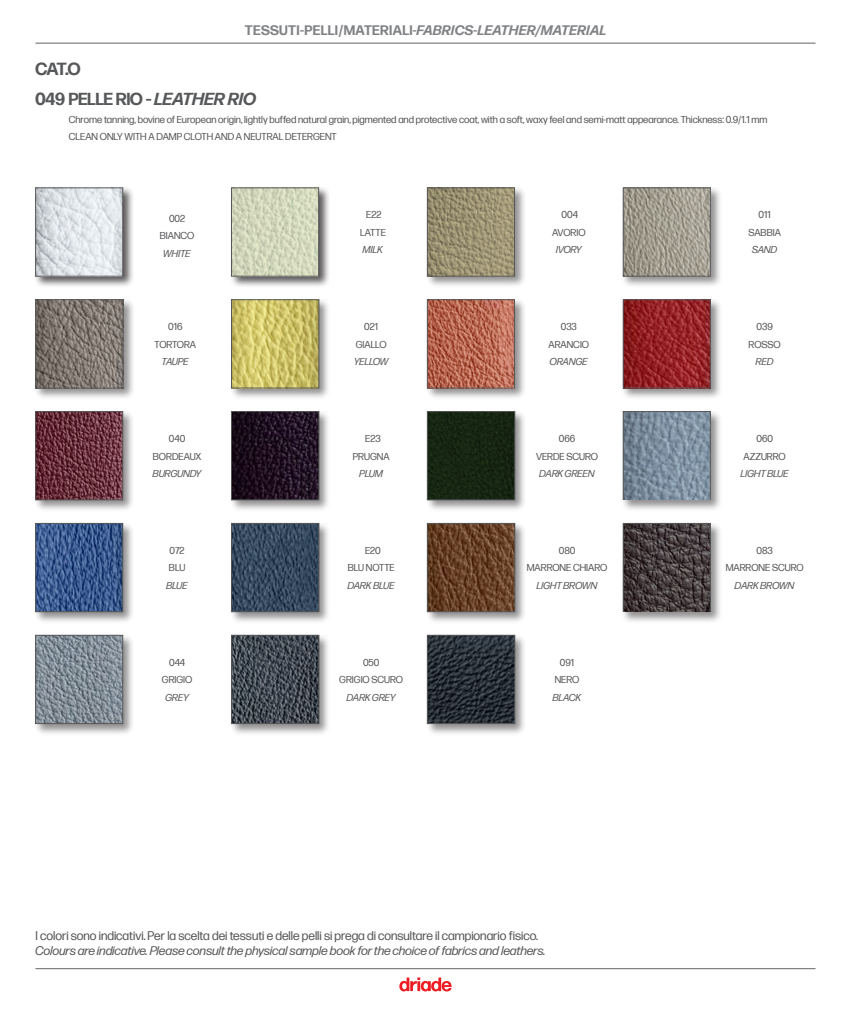
<style>
.page{position:relative;width:851px;height:1028px;background:#fff}
.page>*{position:absolute;margin:0;border:0;box-sizing:border-box;transform-origin:0 0}
.t1{font:700 17.5px "Forma Banner";color:#57585a}
.t2{font:italic 700 17.38px "Forma FB Deck";color:#57585a}
.t3{font:italic 700 13.75px "Forma FB Deck";letter-spacing:.025em;color:#808285}
.t4{font:12.5px "Forma Deck";color:#57585a}
.t5{font:italic 12.5px "Forma FB Deck";color:#57585a}
.t6{font:10px "Forma Deck";color:#57585a}
.t7{font:italic 10px "Forma FB Deck";color:#57585a}
.s1{font-family:"Forma Deck";font-style:normal}
.s2{font-family:"Forma Banner";font-style:normal;font-size:17.5px}
.s3{font-family:"Forma Banner";font-style:normal}
</style>
<div class="page">
<hr style="left:35px;top:43px;width:780px;height:1px;background:#808285">
<hr style="left:35px;top:968px;width:780px;height:1px;background:#808285">
<div style="left:34px;top:298px;width:101px;height:102px;background:#231f20;opacity:.5"></div>
<img style="left:37px;top:301px;width:84px;height:85px">
<div style="left:35px;top:299px;width:88px;height:89px;border:1px solid #57585a"></div>
<div style="left:229px;top:298px;width:102px;height:102px;background:#231f20;opacity:.5"></div>
<img style="left:233px;top:301px;width:84px;height:85px">
<div style="left:231px;top:299px;width:88px;height:89px;border:1px solid #57585a"></div>
<div style="left:229px;top:409px;width:102px;height:103px;background:#231f20;opacity:.5"></div>
<img style="left:233px;top:413px;width:84px;height:85px">
<div style="left:231px;top:411px;width:88px;height:89px;border:1px solid #57585a"></div>
<div style="left:229px;top:521px;width:102px;height:102px;background:#231f20;opacity:.5"></div>
<img style="left:233px;top:525px;width:84px;height:85px">
<div style="left:231px;top:523px;width:88px;height:89px;border:1px solid #57585a"></div>
<div style="left:229px;top:633px;width:102px;height:102px;background:#231f20;opacity:.5"></div>
<img style="left:233px;top:637px;width:84px;height:84px">
<div style="left:231px;top:635px;width:88px;height:88px;border:1px solid #57585a"></div>
<div style="left:425px;top:409px;width:101px;height:103px;background:#231f20;opacity:.5"></div>
<img style="left:429px;top:413px;width:84px;height:85px">
<div style="left:427px;top:411px;width:88px;height:89px;border:1px solid #57585a"></div>
<div style="left:425px;top:521px;width:101px;height:102px;background:#231f20;opacity:.5"></div>
<img style="left:429px;top:525px;width:84px;height:85px">
<div style="left:427px;top:523px;width:88px;height:89px;border:1px solid #57585a"></div>
<div style="left:425px;top:633px;width:101px;height:102px;background:#231f20;opacity:.5"></div>
<img style="left:429px;top:637px;width:84px;height:84px">
<div style="left:427px;top:635px;width:88px;height:88px;border:1px solid #57585a"></div>
<div style="left:425px;top:186px;width:101px;height:102px;background:#231f20;opacity:.5"></div>
<img style="left:429px;top:190px;width:83px;height:84px">
<div style="left:427px;top:188px;width:87px;height:88px;border:1px solid #57585a"></div>
<div style="left:621px;top:186px;width:101px;height:102px;background:#231f20;opacity:.5"></div>
<img style="left:625px;top:190px;width:83px;height:84px">
<div style="left:623px;top:188px;width:87px;height:88px;border:1px solid #57585a"></div>
<div style="left:621px;top:298px;width:101px;height:102px;background:#231f20;opacity:.5"></div>
<img style="left:625px;top:301px;width:83px;height:85px">
<div style="left:623px;top:299px;width:87px;height:89px;border:1px solid #57585a"></div>
<div style="left:425px;top:298px;width:101px;height:102px;background:#231f20;opacity:.5"></div>
<img style="left:429px;top:301px;width:83px;height:85px">
<div style="left:427px;top:299px;width:87px;height:89px;border:1px solid #57585a"></div>
<div style="left:34px;top:409px;width:101px;height:103px;background:#231f20;opacity:.5"></div>
<img style="left:37px;top:413px;width:84px;height:85px">
<div style="left:35px;top:411px;width:88px;height:89px;border:1px solid #57585a"></div>
<div style="left:621px;top:409px;width:101px;height:103px;background:#231f20;opacity:.5"></div>
<img style="left:625px;top:413px;width:83px;height:85px">
<div style="left:623px;top:411px;width:87px;height:89px;border:1px solid #57585a"></div>
<div style="left:621px;top:521px;width:101px;height:102px;background:#231f20;opacity:.5"></div>
<img style="left:625px;top:525px;width:83px;height:85px">
<div style="left:623px;top:523px;width:87px;height:89px;border:1px solid #57585a"></div>
<div style="left:34px;top:521px;width:101px;height:102px;background:#231f20;opacity:.5"></div>
<img style="left:37px;top:525px;width:84px;height:85px">
<div style="left:35px;top:523px;width:88px;height:89px;border:1px solid #57585a"></div>
<div style="left:34px;top:633px;width:101px;height:102px;background:#231f20;opacity:.5"></div>
<img style="left:37px;top:637px;width:84px;height:84px">
<div style="left:35px;top:635px;width:88px;height:88px;border:1px solid #57585a"></div>
<div style="left:34px;top:186px;width:101px;height:102px;background:#231f20;opacity:.75"></div>
<img style="left:37px;top:190px;width:84px;height:84px">
<div style="left:35px;top:188px;width:88px;height:88px;border:1px solid #57585a"></div>
<div style="left:229px;top:186px;width:102px;height:102px;background:#231f20;opacity:.75"></div>
<img style="left:233px;top:190px;width:84px;height:84px">
<div style="left:231px;top:188px;width:88px;height:88px;border:1px solid #57585a"></div>
<svg style="left:399px;top:977px;width:52px;height:14px"></svg>
<p class="t1" style="left:35px;top:57px;width:47px">CAT.O</p>
<p class="t3" style="left:245px;top:22px;width:363px"><span class="s1">TESSUTI-PELLI/MATERIALI</span>-FABRICS-LEATHER/MATERIAL</p>
<p class="t2" style="left:35px;top:88px;width:222px"><span class="s2">049</span> <span class="s3">PELLE RIO -</span> LEATHER RIO</p>
<p class="t6" style="left:69px;top:113px;width:700px">Chrome tanning, bovine of European origin, lightly buffed natural grain, pigmented and protective coat, with a soft, waxy feel and semi-matt appearance. Thickness: 0.9/1.1 mm</p>
<p class="t6" style="left:69px;top:130px;width:269px">CLEAN ONLY WITH A DAMP CLOTH AND A NEUTRAL DETERGENT</p>
<p class="t6" style="left:169px;top:212px;width:18px">002</p>
<p class="t6" style="left:160px;top:230px;width:36px">BIANCO</p>
<p class="t7" style="left:163px;top:247px;width:29px">WHITE</p>
<p class="t6" style="left:168px;top:321px;width:16px">016</p>
<p class="t6" style="left:155px;top:338px;width:43px">TORTORA</p>
<p class="t7" style="left:162px;top:356px;width:28px">TAUPE</p>
<p class="t6" style="left:169px;top:432px;width:18px">040</p>
<p class="t6" style="left:153px;top:450px;width:50px">BORDEAUX</p>
<p class="t7" style="left:153px;top:467px;width:50px">BURGUNDY</p>
<p class="t6" style="left:169px;top:544px;width:17px">072</p>
<p class="t6" style="left:169px;top:562px;width:18px">BLU</p>
<p class="t7" style="left:166px;top:579px;width:23px">BLUE</p>
<p class="t6" style="left:169px;top:656px;width:18px">044</p>
<p class="t6" style="left:162px;top:674px;width:32px">GRIGIO</p>
<p class="t7" style="left:165px;top:691px;width:25px">GREY</p>
<p class="t6" style="left:366px;top:209px;width:17px">E22</p>
<p class="t6" style="left:360px;top:226px;width:27px">LATTE</p>
<p class="t7" style="left:363px;top:244px;width:22px">MILK</p>
<p class="t6" style="left:364px;top:321px;width:15px">021</p>
<p class="t6" style="left:356px;top:338px;width:32px">GIALLO</p>
<p class="t7" style="left:354px;top:356px;width:36px">YELLOW</p>
<p class="t6" style="left:365px;top:432px;width:17px">E23</p>
<p class="t6" style="left:353px;top:450px;width:38px">PRUGNA</p>
<p class="t7" style="left:359px;top:467px;width:25px">PLUM</p>
<p class="t6" style="left:365px;top:544px;width:17px">E20</p>
<p class="t6" style="left:348px;top:562px;width:48px">BLU NOTTE</p>
<p class="t7" style="left:348px;top:579px;width:48px">DARK BLUE</p>
<p class="t6" style="left:363px;top:656px;width:18px">050</p>
<p class="t6" style="left:339px;top:674px;width:65px">GRIGIO SCURO</p>
<p class="t7" style="left:347px;top:691px;width:50px">DARK GREY</p>
<p class="t6" style="left:561px;top:209px;width:18px">004</p>
<p class="t6" style="left:552px;top:226px;width:35px">AVORIO</p>
<p class="t7" style="left:556px;top:244px;width:27px">IVORY</p>
<p class="t6" style="left:560px;top:321px;width:18px">033</p>
<p class="t6" style="left:548px;top:338px;width:42px">ARANCIO</p>
<p class="t7" style="left:550px;top:356px;width:39px">ORANGE</p>
<p class="t6" style="left:558px;top:432px;width:18px">066</p>
<p class="t6" style="left:536px;top:450px;width:64px">VERDE SCURO</p>
<p class="t7" style="left:539px;top:467px;width:57px">DARK GREEN</p>
<p class="t6" style="left:558px;top:544px;width:18px">080</p>
<p class="t6" style="left:526px;top:562px;width:82px">MARRONE CHIARO</p>
<p class="t7" style="left:536px;top:579px;width:62px">LIGHT BROWN</p>
<p class="t6" style="left:559px;top:656px;width:16px">091</p>
<p class="t6" style="left:554px;top:674px;width:26px">NERO</p>
<p class="t7" style="left:552px;top:691px;width:30px">BLACK</p>
<p class="t4" style="left:35px;top:927px;width:504px">I colori sono indicativi. Per la scelta dei tessuti e delle pelli si prega di consultare il campionario fisico.</p>
<p class="t5" style="left:35px;top:942px;width:512px">Colours are indicative. Please consult the physical sample book for the choice of fabrics and leathers.</p>
<p class="t6" style="left:758px;top:209px;width:14px">011</p>
<p class="t6" style="left:748px;top:226px;width:34px">SABBIA</p>
<p class="t7" style="left:752px;top:244px;width:27px">SAND</p>
<p class="t6" style="left:756px;top:321px;width:18px">039</p>
<p class="t6" style="left:748px;top:338px;width:34px">ROSSO</p>
<p class="t7" style="left:755px;top:356px;width:19px">RED</p>
<p class="t6" style="left:756px;top:432px;width:18px">060</p>
<p class="t6" style="left:743px;top:450px;width:44px">AZZURRO</p>
<p class="t7" style="left:740px;top:467px;width:49px">LIGHT BLUE</p>
<p class="t6" style="left:756px;top:544px;width:18px">083</p>
<p class="t6" style="left:725px;top:562px;width:79px">MARRONE SCURO</p>
<p class="t7" style="left:734px;top:579px;width:61px">DARK BROWN</p>
</div>
